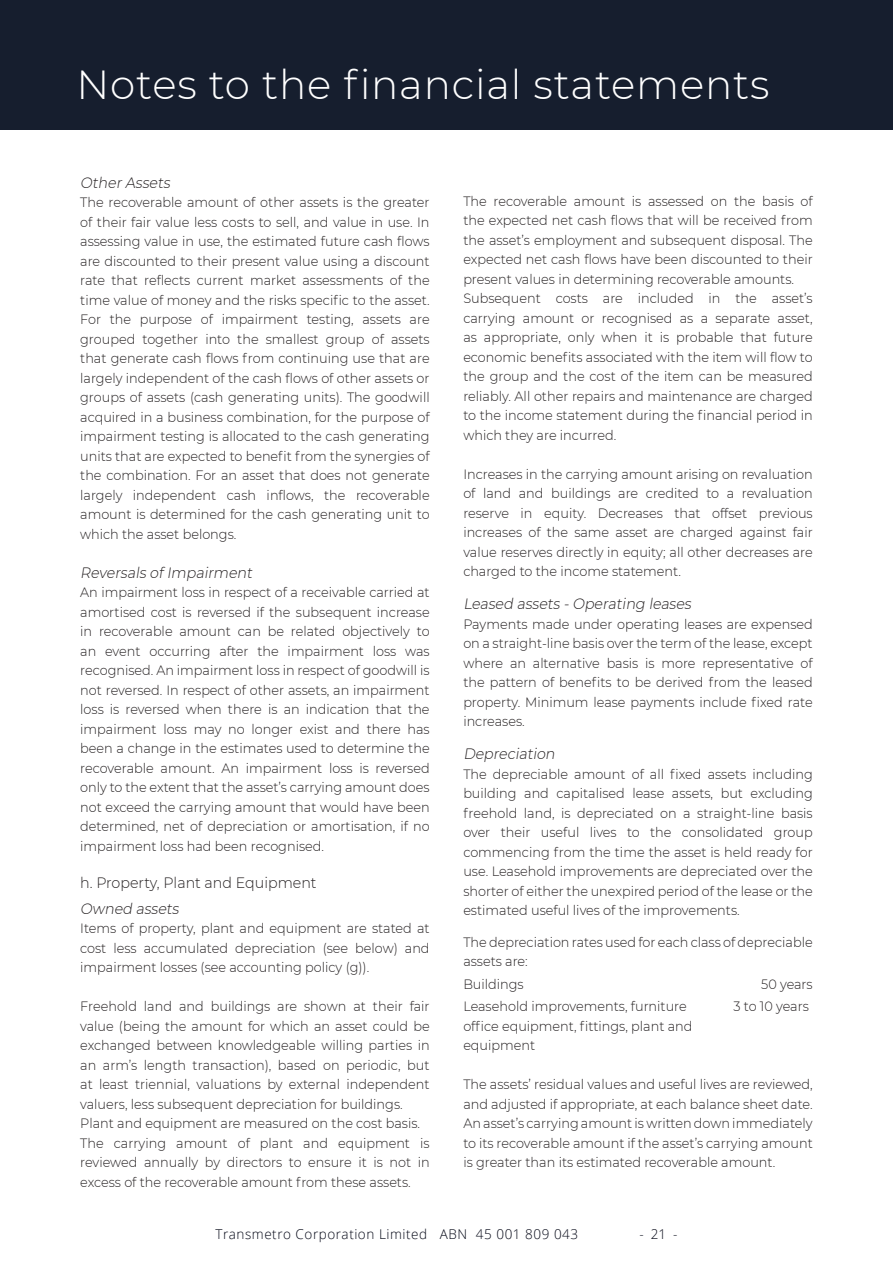
<style>
.page{position:relative;width:893px;height:1263px;background:#fff}
.page>*{position:absolute;margin:0;border:0;box-sizing:border-box;transform-origin:0 0}
.t1{font:300 40.5px "Montserrat";letter-spacing:.02em;color:#fff}
.t2{font:italic 300 15px "Montserrat";color:#231f20;scale:.95 1}
.t3{font:300 15px "Montserrat";color:#231f20;scale:.95 1}
.t4{font:300 13.5px/19.5px "Montserrat";color:#231f20;text-align:justify;scale:.95 1}
.t5{font:300 13.5px "Open Sans";letter-spacing:.04em;color:#050817}
</style>
<div class="page">
<div style="left:0;top:0;width:893px;height:130px;background:#161e2e"></div>
<p class="t1" style="left:77px;top:57px;width:694px">Notes to the financial statements</p>
<p class="t2" style="left:80px;top:172px;width:99px">OtherAssets</p>
<p class="t4" style="left:80px;top:192px;width:369px">The recoverable amount of other assets is the greater of their fair value less costs to sell, and value in use. In assessing value in use, the estimated future cash flows are discounted to their present value using a discount rate that reflects current market assessments of the time value of money and the risks specific to the asset.<br>For the purpose of impairment testing, assets are grouped together into the smallest group of assets that generate cash flows from continuing use that are largely independent of the cash flows of other assets or groups of assets (cash generating units). The goodwill acquired in a business combination, for the purpose of impairment testing is allocated to the cash generating units that are expected to benefit from the synergies of the combination. For an asset that does not generate largely independent cash inflows, the recoverable amount is determined for the cash generating unit to which the asset belongs.</p>
<p class="t2" style="left:80px;top:562px;width:186px">Reversals ofImpairment</p>
<p class="t4" style="left:80px;top:582px;width:369px">An impairment loss in respect of a receivable carried at amortised cost is reversed if the subsequent increase in recoverable amount can be related objectively to an event occurring after the impairment loss was recognised. An impairment loss in respect of goodwill is not reversed. In respect of other assets, an impairment loss is reversed when there is an indication that the impairment loss may no longer exist and there has been a change in the estimates used to determine the recoverable amount. An impairment loss is reversed only to the extent that the asset’s carrying amount does not exceed the carrying amount that would have been determined, net of depreciation or amortisation, if no impairment loss had been recognised.</p>
<p class="t3" style="left:80px;top:873px;width:250px">h. Property, Plant and Equipment</p>
<p class="t2" style="left:80px;top:898px;width:108px">Owned assets</p>
<p class="t4" style="left:80px;top:918px;width:369px">Items of property, plant and equipment are stated at cost less accumulated depreciation (see below) and impairment losses (see accounting policy (g)).</p>
<p class="t4" style="left:80px;top:996px;width:369px">Freehold land and buildings are shown at their fair value (being the amount for which an asset could be exchanged between knowledgeable willing parties in an arm’s length transaction), based on periodic, but at least triennial, valuations by external independent valuers, less subsequent depreciation for buildings.</p>
<p class="t4" style="left:80px;top:1113px;width:359px">Plant and equipment are measured on the cost basis.</p>
<p class="t4" style="left:80px;top:1133px;width:369px">The carrying amount of plant and equipment is reviewed annually by directors to ensure it is not in excess of the recoverable amount from these assets.</p>
<p class="t4" style="left:463px;top:191px;width:369px">The recoverable amount is assessed on the basis of the expected net cash flows that will be received from the asset’s employment and subsequent disposal. The expected net cash flows have been discounted to their present values in determining recoverable amounts.</p>
<p class="t4" style="left:463px;top:288px;width:369px">Subsequent costs are included in the asset’s carrying amount or recognised as a separate asset, as appropriate, only when it is probable that future economic benefits associated with the item will flow to the group and the cost of the item can be measured reliably. All other repairs and maintenance are charged to the income statement during the financial period in which they are incurred.</p>
<p class="t4" style="left:463px;top:464px;width:369px">Increases in the carrying amount arising on revaluation of land and buildings are credited to a revaluation reserve in equity. Decreases that offset previous increases of the same asset are charged against fair value reserves directly in equity; all other decreases are charged to the income statement.</p>
<p class="t2" style="left:463px;top:594px;width:244px">Leased assets -Operating leases</p>
<p class="t4" style="left:463px;top:614px;width:369px">Payments made under operating leases are expensed on a straight-line basis over the term of the lease, except where an alternative basis is more representative of the pattern of benefits to be derived from the leased property. Minimum lease payments include fixed rate increases.</p>
<p class="t2" style="left:463px;top:744px;width:101px">Depreciation</p>
<p class="t4" style="left:463px;top:764px;width:369px">The depreciable amount of all fixed assets including building and capitalised lease assets, but excluding freehold land, is depreciated on a straight-line basis over their useful lives to the consolidated group commencing from the time the asset is held ready for use. Leasehold improvements are depreciated over the shorter of either the unexpired period of the lease or the estimated useful lives of the improvements.</p>
<p class="t4" style="left:463px;top:932px;width:369px">The depreciation rates used for each class of depreciable assets are:</p>
<p class="t4" style="left:463px;top:974px;width:65px">Buildings</p>
<p class="t4" style="left:761px;top:974px;width:56px">50 years</p>
<p class="t4" style="left:463px;top:996px;width:237px">Leasehold improvements, furniture</p>
<p class="t4" style="left:733px;top:996px;width:81px">3 to 10 years</p>
<p class="t4" style="left:463px;top:1016px;width:243px">office equipment, fittings, plant and</p>
<p class="t4" style="left:463px;top:1035px;width:77px">equipment</p>
<p class="t4" style="left:463px;top:1074px;width:369px">The assets’ residual values and useful lives are reviewed, and adjusted if appropriate, at each balance sheet date.<br>An asset’s carrying amount is written down immediately to its recoverable amount if the asset’s carrying amount is greater than its estimated recoverable amount.</p>
<p class="t5" style="left:215px;top:1224px;width:364px">Transmetro Corporation Limited ABN 45 001 809 043</p>
<p class="t5" style="left:639px;top:1224px;width:40px">- 21 -</p>
</div>
